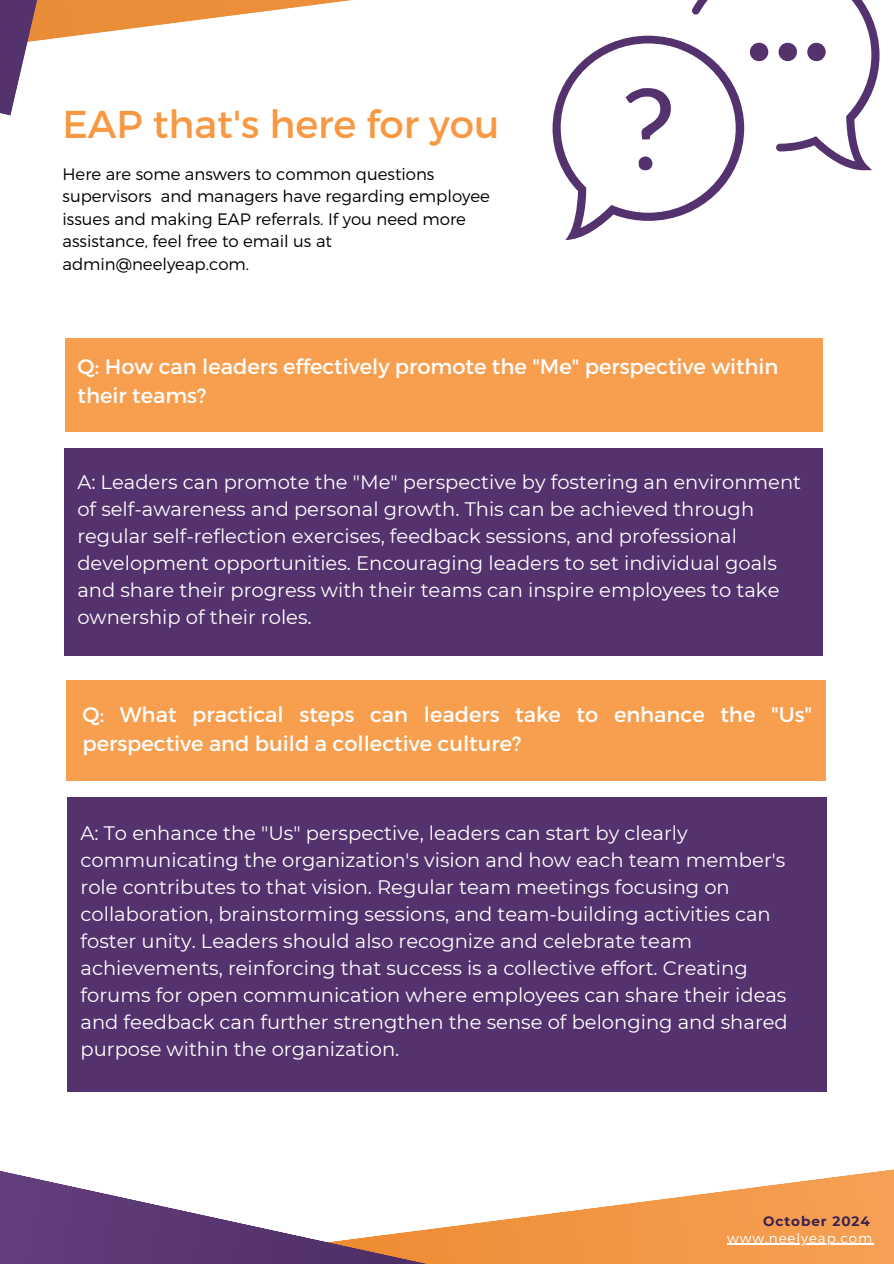
<style>
.page{position:relative;width:894px;height:1264px;background:#fff}
.page>*{position:absolute;margin:0;border:0;box-sizing:border-box;transform-origin:0 0}
.t1{font:38.85px "Montserrat";color:#f89842}
.t2{font:21px/29.2px "Montserrat";color:#fff}
.t3{font:19.5px/27px "Montserrat";color:#fff}
.t4{font:300 16.5px/22.5px "Montserrat";color:#000}
.t5{font:300 13.5px "Montserrat";letter-spacing:.07em;color:#fff}
.t6{font:700 13.5px "Montserrat";letter-spacing:.07em;color:#3c2051}
</style>
<div class="page">
<svg style="left:727px;top:1169px;width:166px;height:94px;background:#f5aa66"></svg>
<svg style="left:0;top:1170px;width:727px;height:93px"></svg>
<svg style="left:0;top:0;width:880px;height:116px"></svg>
<div style="left:64px;top:448px;width:758px;height:208px;background:#54326d"></div>
<div style="left:65px;top:338px;width:758px;height:93px;background:#f89f4f"></div>
<div style="left:66px;top:797px;width:760px;height:295px;background:#54326d"></div>
<div style="left:66px;top:680px;width:759px;height:100px;background:#f89f4f"></div>
<svg style="left:552px;top:0;width:326px;height:240px"></svg>
<hr style="left:727px;top:1243px;width:146px;height:1px;background:#fff">
<h1 class="t1" style="left:62px;top:100px;width:438px">EAP that's here for you</h1>
<p class="t4" style="left:62px;top:162px;width:429px">Here are some answers to common questions supervisors and managers have regarding employee issues and making EAP referrals. If you need more assistance, feel free to email us at admin@neelyeap.com.</p>
<p class="t2" style="left:78px;top:352px;width:702px">Q: How can leaders effectively promote the "Me" perspective within their teams?</p>
<p class="t3" style="left:77px;top:468px;width:725px">A: Leaders can promote the "Me" perspective by fostering an environment of self-awareness and personal growth. This can be achieved through regular self-reflection exercises, feedback sessions, and professional development opportunities. Encouraging leaders to set individual goals and share their progress with their teams can inspire employees to take ownership of their roles.</p>
<p class="t2" style="left:82px;top:700px;width:731px">Q: What practical steps can leaders take to enhance the "Us" perspective and build a collective culture?</p>
<p class="t3" style="left:80px;top:818px;width:708px">A: To enhance the "Us" perspective, leaders can start by clearly communicating the organization's vision and how each team member's role contributes to that vision. Regular team meetings focusing on collaboration, brainstorming sessions, and team-building activities can foster unity. Leaders should also recognize and celebrate team achievements, reinforcing that success is a collective effort. Creating forums for open communication where employees can share their ideas and feedback can further strengthen the sense of belonging and shared purpose within the organization.</p>
<p class="t6" style="left:762px;top:1211px;width:108px">October 2024</p>
<p class="t5" style="left:727px;top:1229px;width:147px">www.neelyeap.com</p>
</div>
